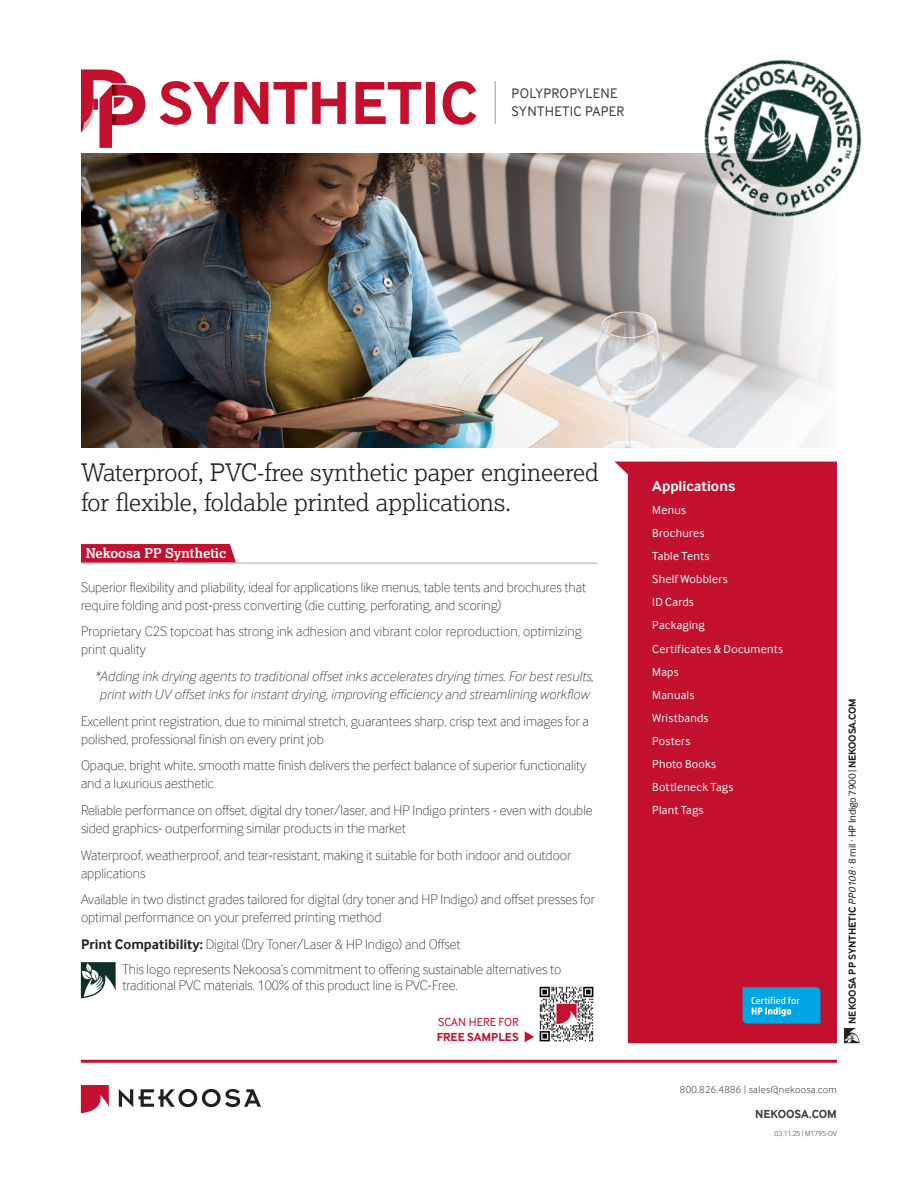
<style>
.page{position:relative;width:918px;height:1188px;background:#fff}
.page>*{position:absolute;margin:0;border:0;box-sizing:border-box;transform-origin:0 0}
.t1{font:300 24px/30px "Lexia";color:#231f20}
.t2{font:700 15px "Inter Face";color:#fff}
.t3{font:100 14.25px/18px "Inter Face";color:#231f20}
.t4{font:italic 100 14.25px/18px "Inter Face";letter-spacing:.01em;color:#231f20;text-align:center}
.t5{font:14.25px/18.8px "Inter Face";letter-spacing:.025em;color:#3e3e3f}
.t6{font:700 13.5px "Lexia";color:#fff}
.t7{font:12px/23.1px "Inter Face";letter-spacing:.02em;color:#fff}
.t8{font:700 12px "Inter Face";color:#3e3e3f}
.t9{font:12px "Inter Face";letter-spacing:.01em;color:#c3102f}
.t10{font:700 12px "Inter Face";color:#c3102f}
.t11{font:700 10.5px "Inter Face";color:#231f20}
.t12{font:300 10.5px "Inter Face";letter-spacing:.03em;color:#3e3e3f}
.t13{font:9.9px "HP Simplified";color:#fff}
.t14{font:300 7.5px "Inter Face";color:#3e3e3f}
.s1{font-weight:700}
.s2{font-weight:400;font-style:italic}
.s3{font-weight:400}
</style>
<div class="page">
<div style="left:615px;top:462px;width:222px;height:581px;background:#c3102f"></div>
<hr style="left:81px;top:563px;width:516px;height:1px;background:#b0b1b5">
<svg style="left:81px;top:544px;width:155px;height:19px;background:#c41a37"></svg>
<img style="left:81px;top:154px;width:748px;height:294px">
<hr style="left:495px;top:81px;width:1px;height:43px;background:#a8a9ad">
<hr style="left:81px;top:1060px;width:756px;height:3px;background:#c3102f">
<svg style="left:119px;top:1089px;width:142px;height:18px"></svg>
<svg style="left:81px;top:1085px;width:28px;height:28px"></svg>
<svg style="left:81px;top:962px;width:35px;height:36px"></svg>
<img style="left:684px;top:59px;width:178px;height:177px">
<img style="left:539px;top:986px;width:55px;height:56px">
<svg style="left:525px;top:1031px;width:9px;height:11px"></svg>
<svg style="left:160px;top:81px;width:108px;height:44px"></svg>
<svg style="left:274px;top:82px;width:72px;height:42px"></svg>
<svg style="left:356px;top:82px;width:65px;height:42px"></svg>
<div style="left:426px;top:82px;width:9px;height:42px;background:#c3102f"></div>
<svg style="left:443px;top:81px;width:33px;height:44px"></svg>
<svg style="left:81px;top:69px;width:64px;height:79px"></svg>
<svg style="left:844px;top:1028px;width:16px;height:15px"></svg>
<svg style="left:743px;top:987px;width:77px;height:37px;background:#10a7e1"></svg>
<p class="t5" style="left:512px;top:84px;width:114px">POLYPROPYLENE<br>SYNTHETIC PAPER</p>
<h1 class="t1" style="left:81px;top:457px;width:519px">Waterproof, PVC-free synthetic paper engineered for flexible, foldable printed applications.</h1>
<p class="t6" style="left:86px;top:545px;width:142px">Nekoosa PP Synthetic</p>
<p class="t3" style="left:81px;top:578px;width:507px">Superior flexibility and pliability, ideal for applications like menus, table tents and brochures that require folding and post-press converting (die cutting, perforating, and scoring)</p>
<p class="t3" style="left:81px;top:623px;width:502px">Proprietary C2S topcoat has strong ink adhesion and vibrant color reproduction, optimizing print quality</p>
<p class="t4" style="left:94px;top:667px;width:500px">*Adding ink drying agents to traditional offset inks accelerates drying times. For best results, print with UV offset inks for instant drying, improving efficiency and streamlining workflow</p>
<p class="t3" style="left:81px;top:712px;width:509px">Excellent print registration, due to minimal stretch, guarantees sharp, crisp text and images for a polished, professional finish on every print job</p>
<p class="t3" style="left:81px;top:756px;width:507px">Opaque, bright white, smooth matte finish delivers the perfect balance of superior functionality and a luxurious aesthetic</p>
<p class="t3" style="left:81px;top:801px;width:513px">Reliable performance on offset, digital dry toner/laser, and HP Indigo printers - even with double sided graphics- outperforming similar products in the market</p>
<p class="t3" style="left:81px;top:846px;width:492px">Waterproof, weatherproof, and tear-resistant, making it suitable for both indoor and outdoor applications</p>
<p class="t3" style="left:81px;top:890px;width:515px">Available in two distinct grades tailored for digital (dry toner and HP Indigo) and offset presses for optimal performance on your preferred printing method</p>
<p class="t3" style="left:122px;top:931px;width:441px;line-height:25.2px;text-indent:-41px"><span class="s1">Print Compatibility:</span> Digital (Dry Toner/Laser &amp; HP Indigo) and Offset<br>This logo represents Nekoosa’s commitment to offering sustainable alternatives to</p>
<p class="t3" style="left:122px;top:977px;width:337px">traditional PVC materials. 100% of this product line is PVC-Free.</p>
<p class="t9" style="left:438px;top:1015px;width:82px">SCAN HERE FOR</p>
<p class="t10" style="left:437px;top:1030px;width:83px">FREE SAMPLES</p>
<p class="t2" style="left:652px;top:477px;width:85px">Applications</p>
<p class="t7" style="left:652px;top:498px;width:132px">Menus<br>Brochures<br>Table Tents<br>Shelf Wobblers<br>ID Cards<br>Packaging<br>Certificates &amp; Documents<br>Maps<br>Manuals<br>Wristbands<br>Posters<br>Photo Books<br>Bottleneck Tags<br>Plant Tags</p>
<p class="t13" style="left:751px;top:995px;width:50px">Certified for</p>
<p class="t11" style="left:846px;top:1024px;width:327px;rotate:-90deg">NEKOOSA PP SYNTHETIC <span class="s2">PP0108</span> <span class="s3">∙ 8 mil ∙ HP Indigo 7900 |</span> NEKOOSA.COM</p>
<p class="t12" style="left:680px;top:1084px;width:159px">800.826.4886 | sales@nekoosa.com</p>
<p class="t8" style="left:755px;top:1107px;width:83px">NEKOOSA.COM</p>
<p class="t14" style="left:775px;top:1130px;width:64px">03.11.25 | M1795-OV</p>
</div>
